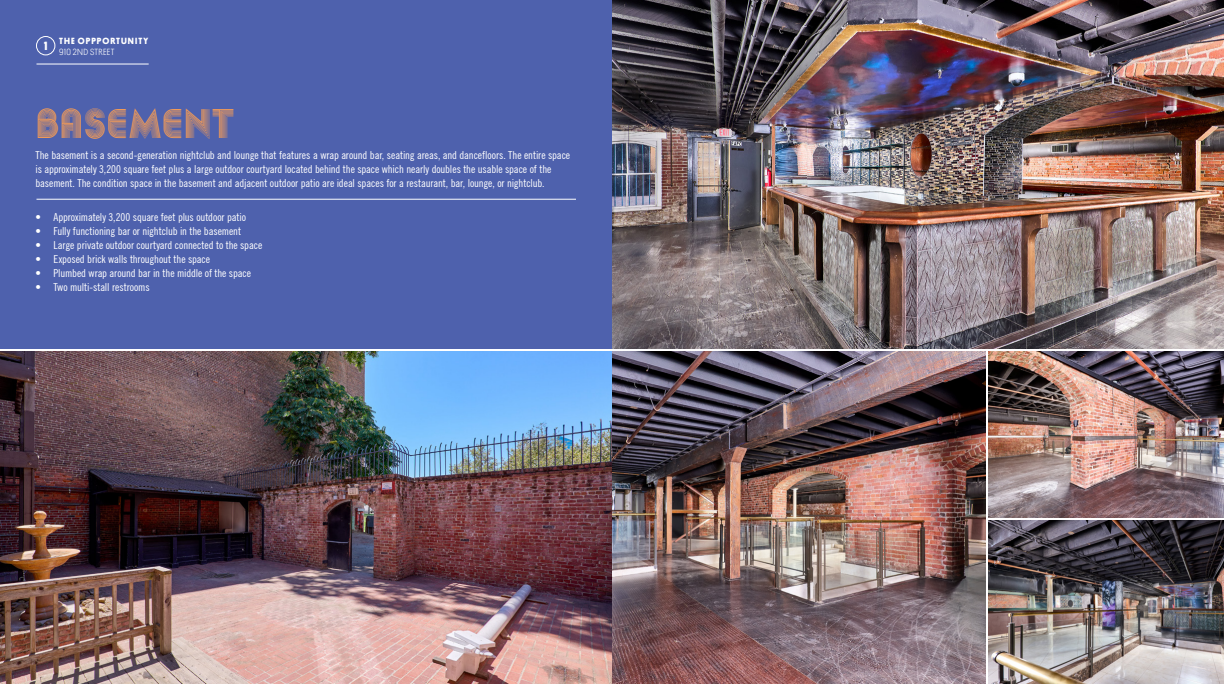
<style>
.page{position:relative;width:1224px;height:684px;background:#fff}
.page>*{position:absolute;margin:0;border:0;box-sizing:border-box;transform-origin:0 0}
.t1{font:38px "Akka";letter-spacing:.05em;color:#f09a58}
.t2{font:700 12px "Platform";color:#fff}
.t3{font:condensed 11px/14px "Trade Gothic No.18";letter-spacing:-.01em;color:#fff}
.t4{font:700 9px "Platform";letter-spacing:.11em;color:#fff}
.t5{font:300 9px "Platform";letter-spacing:.04em;color:#fff}
</style>
<div class="page">
<div style="left:0;top:0;width:612px;height:348px;background:#4e61ad"></div>
<hr style="left:36px;top:64px;width:113px;height:1px;background:#fff">
<hr style="left:36px;top:199px;width:540px;height:1px;background:#fff">
<div style="left:36px;top:36px;width:19px;height:19px;border:1px solid #fff;border-radius:50%"></div>
<img style="left:612px;top:0;width:612px;height:348px">
<img style="left:0;top:351px;width:985px;height:333px">
<img style="left:988px;top:352px;width:236px;height:166px">
<img style="left:988px;top:520px;width:236px;height:164px">
<p class="t2" style="left:44px;top:37px;width:5px">1</p>
<p class="t4" style="left:59px;top:34px;width:90px">THE OPPPORTUNITY</p>
<p class="t5" style="left:59px;top:45px;width:57px">910 2ND STREET</p>
<h1 class="t1" style="left:36px;top:98px;width:200px">BASEMENT</h1>
<p class="t3" style="left:36px;top:148px;width:536px">The basement is a second-generation nightclub and lounge that features a wrap around bar, seating areas, and dancefloors. The entire space is approximately 3,200 square feet plus a large outdoor courtyard located behind the space which nearly doubles the usable space of the basement. The condition space in the basement and adjacent outdoor patio are ideal spaces for a restaurant, bar, lounge, or nightclub.</p>
<p class="t3" style="left:36px;top:210px;width:212px">• Approximately 3,200 square feet plus outdoor patio</p>
<p class="t3" style="left:36px;top:224px;width:207px">• Fully functioning bar or nightclub in the basement</p>
<p class="t3" style="left:36px;top:238px;width:228px">• Large private outdoor courtyard connected to the space</p>
<p class="t3" style="left:36px;top:252px;width:176px">• Exposed brick walls throughout the space</p>
<p class="t3" style="left:36px;top:266px;width:217px">• Plumbed wrap around bar in the middle of the space</p>
<p class="t3" style="left:36px;top:280px;width:116px">• Two multi-stall restrooms</p>
</div>
